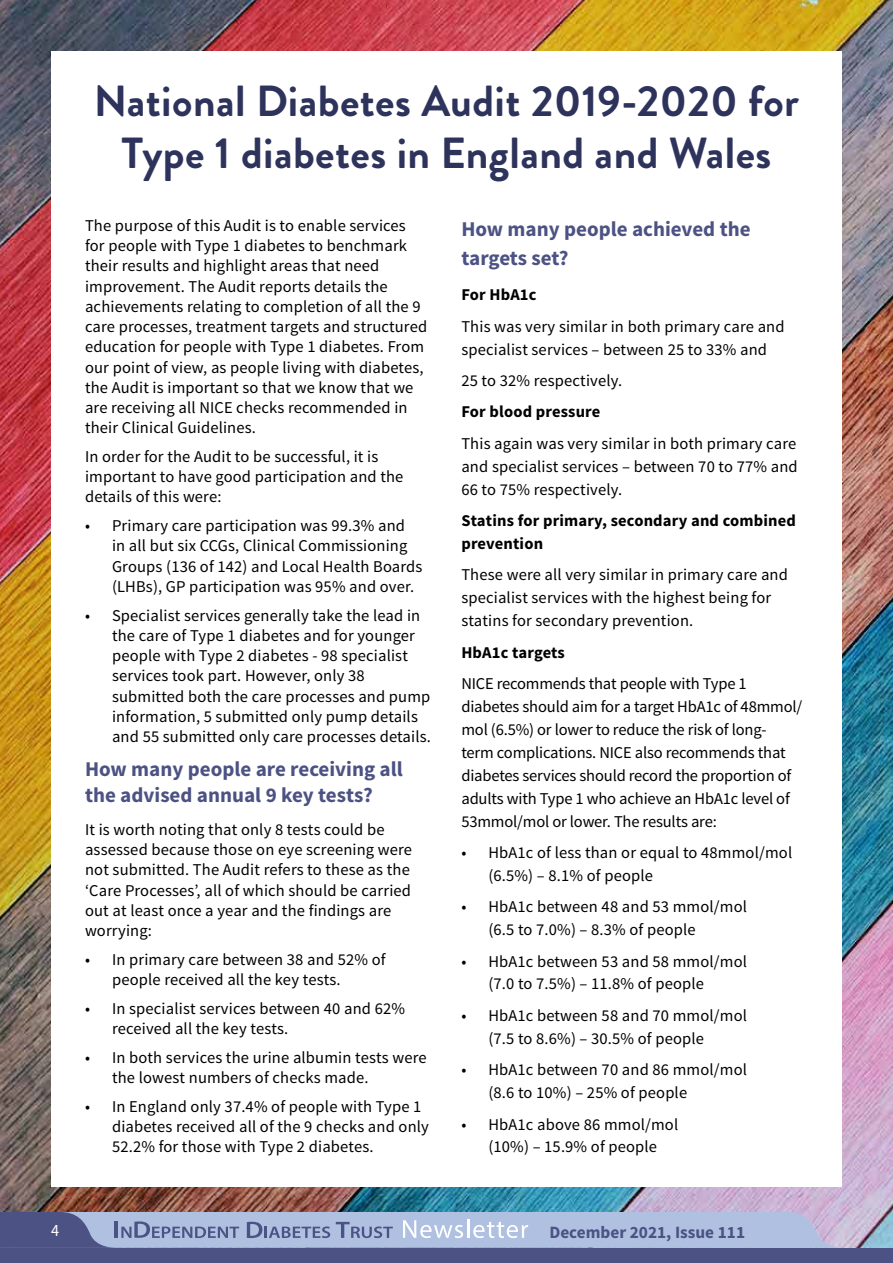
<style>
.page{position:relative;width:893px;height:1263px;background:#fff}
.page>*{position:absolute;margin:0;border:0;box-sizing:border-box;transform-origin:0 0}
.t1{font:700 43.5px/52.7px "Brandon Grotesque";letter-spacing:.01em;color:#2e335c;text-align:center}
.t2{font:700 21px/25.7px "Source Sans Pro";color:#4c5283}
.t3{font:700 17.25px "Source Sans Pro";color:#4c5283}
.t4{font:17.25px "Source Sans Pro";color:#fff;scale:.94 1}
.t5{font:16.5px/20.2px "Source Sans Pro";letter-spacing:.01em;color:#000}
.t6{font:16.5px/23px "Source Sans Pro";letter-spacing:-.01em;color:#000}
.t7{font:700 16.5px/23px "Source Sans Pro";letter-spacing:.01em;color:#000}
</style>
<div class="page">
<img style="left:0;top:0;width:892px;height:1248px">
<svg style="left:892px;top:0;width:1px;height:1248px"></svg>
<div style="left:51px;top:51px;width:791px;height:1135px;background:#fff"></div>
<div style="left:0;top:1248px;width:893px;height:15px;background:#4c5283"></div>
<svg style="left:0;top:1212px;width:842px;height:36px;background:#a2afd2"></svg>
<h1 class="t1" style="left:94px;top:75px;width:707px">National Diabetes Audit 2019-2020 for<br>Type 1 diabetes in England and Wales</h1>
<p class="t5" style="left:85px;top:216px;width:344px">The purpose of this Audit is to enable services for people with Type 1 diabetes to benchmark their results and highlight areas that need improvement. The Audit reports details the achievements relating to completion of all the 9 care processes, treatment targets and structured education for people with Type 1 diabetes. From our point of view, as people living with diabetes, the Audit is important so that we know that we are receiving all NICE checks recommended in their Clinical Guidelines.</p>
<p class="t5" style="left:85px;top:447px;width:320px">In order for the Audit to be successful, it is important to have good participation and the details of this were:</p>
<p class="t5" style="left:112px;top:516px;width:312px;text-indent:-27px">• Primary care participation was 99.3% and<br>in all but six CCGs, Clinical Commissioning Groups (136 of 142) and Local Health Boards (LHBs), GP participation was 95% and over.</p>
<p class="t5" style="left:112px;top:605px;width:320px;text-indent:-27px">• Specialist services generally take the lead in the care of Type 1 diabetes and for younger people with Type 2 diabetes - 98 specialist services took part. However, only 38 submitted both the care processes and pump information, 5 submitted only pump details and 55 submitted only care processes details.</p>
<p class="t2" style="left:85px;top:757px;width:319px">How many people are receiving all the advised annual 9 key tests?</p>
<p class="t5" style="left:85px;top:819px;width:329px">It is worth noting that only 8 tests could be assessed because those on eye screening were not submitted. The Audit refers to these as the ‘Care Processes’, all of which should be carried out at least once a year and the findings are worrying:</p>
<p class="t5" style="left:112px;top:949px;width:275px;text-indent:-27px">• In primary care between 38 and 52% of people received all the key tests.</p>
<p class="t5" style="left:112px;top:998px;width:294px;text-indent:-27px">• In specialist services between 40 and 62% received all the key tests.</p>
<p class="t5" style="left:112px;top:1047px;width:316px;text-indent:-27px">• In both services the urine albumin tests were the lowest numbers of checks made.</p>
<p class="t5" style="left:112px;top:1096px;width:318px;text-indent:-27px">• In England only 37.4% of people with Type 1 diabetes received all of the 9 checks and only<br>52.2% for those with Type 2 diabetes.</p>
<p class="t2" style="left:461px;top:216px;width:291px;line-height:28.3px">How many people achieved the targets set?</p>
<p class="t7" style="left:461px;top:284px;width:77px">For HbA1c</p>
<p class="t5" style="left:461px;top:315px;width:325px;line-height:23px">This was very similar in both primary care and specialist services – between 25 to 33% and</p>
<p class="t5" style="left:461px;top:371px;width:162px">25 to 32% respectively.</p>
<p class="t7" style="left:461px;top:401px;width:141px">For blood pressure</p>
<p class="t5" style="left:461px;top:432px;width:338px;line-height:23px;text-align:justify">This again was very similar in both primary care and specialist services – between 70 to 77% and 66 to 75% respectively.</p>
<p class="t7" style="left:461px;top:510px;width:336px">Statins for primary, secondary and combined prevention</p>
<p class="t5" style="left:461px;top:564px;width:328px;line-height:23px">These were all very similar in primary care and specialist services with the highest being for statins for secondary prevention.</p>
<p class="t7" style="left:461px;top:641px;width:105px">HbA1c targets</p>
<p class="t6" style="left:461px;top:672px;width:342px">NICE recommends that people with Type 1 diabetes should aim for a target HbA1c of 48mmol/ mol (6.5%) or lower to reduce the risk of long&shy;term complications. NICE also recommends that diabetes services should record the proportion of adults with Type 1 who achieve an HbA1c level of 53mmol/mol or lower. The results are:</p>
<p class="t5" style="left:488px;top:841px;width:305px;line-height:23px;text-indent:-27px">• HbA1c of less than or equal to 48mmol/mol (6.5%) – 8.1% of people</p>
<p class="t5" style="left:488px;top:895px;width:260px;line-height:23px;text-indent:-27px">• HbA1c between 48 and 53 mmol/mol (6.5 to 7.0%) – 8.3% of people</p>
<p class="t5" style="left:488px;top:950px;width:260px;line-height:23px;text-indent:-27px">• HbA1c between 53 and 58 mmol/mol (7.0 to 7.5%) – 11.8% of people</p>
<p class="t5" style="left:488px;top:1004px;width:260px;line-height:23px;text-indent:-27px">• HbA1c between 58 and 70 mmol/mol (7.5 to 8.6%) – 30.5% of people</p>
<p class="t5" style="left:488px;top:1058px;width:260px;line-height:23px;text-indent:-27px">• HbA1c between 70 and 86 mmol/mol (8.6 to 10%) – 25% of people</p>
<p class="t5" style="left:461px;top:1113px;width:218px;line-height:23px;text-align:center">• HbA1c above 86 mmol/mol (10%) – 15.9% of people</p>
<p class="t4" style="left:51px;top:1220px;width:10px">4</p>
<p class="t3" style="left:549px;top:1221px;width:197px">December 2021, Issue 111</p>
</div>
